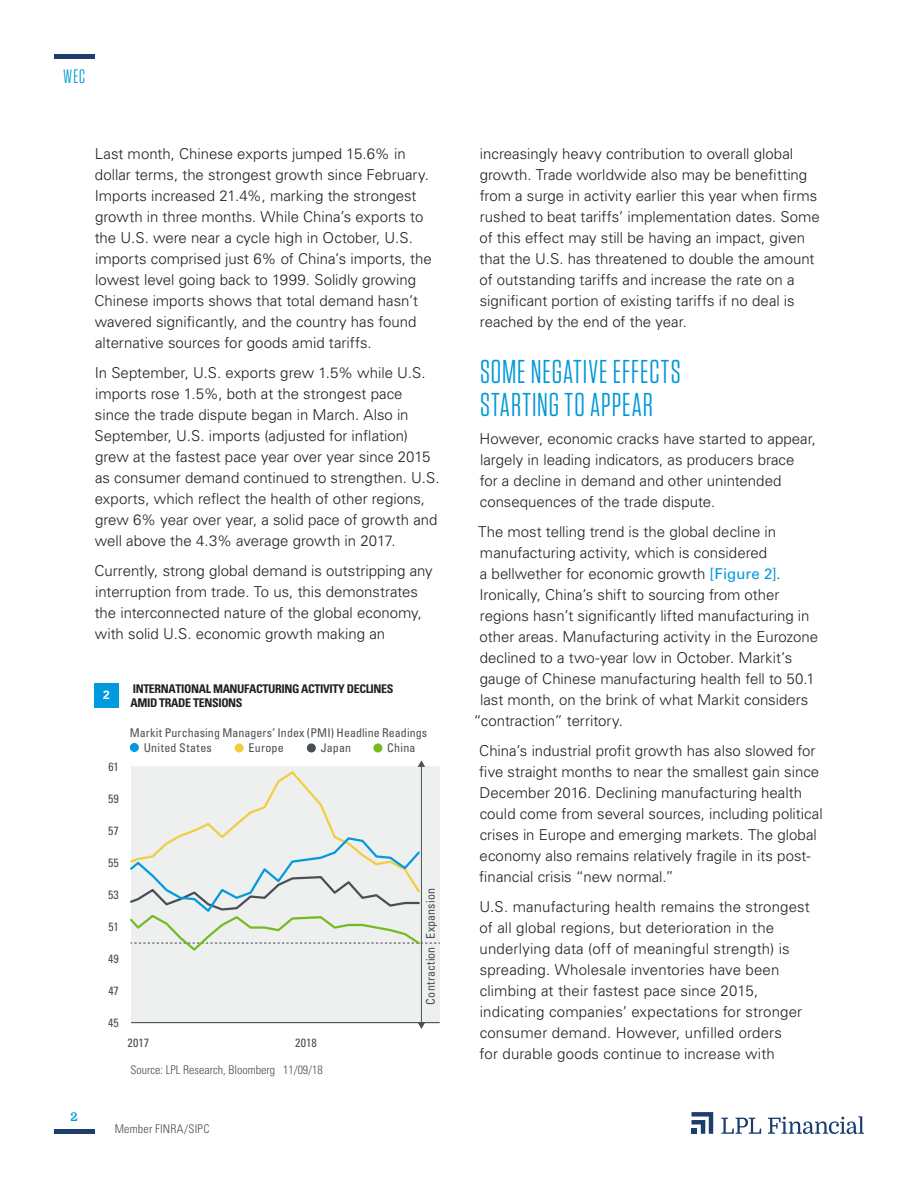
<style>
.page{position:relative;width:918px;height:1188px;background:#fff}
.page>*{position:absolute;margin:0;border:0;box-sizing:border-box;transform-origin:0 0}
.t1{font:33px/33px "Tungsten Narrow";letter-spacing:.03em;color:#0098d8}
.t2{font:19.5px "Tungsten Narrow";color:#0098d8}
.t3{font:300 15px/21px "Univers LT Std";color:#231f20}
.t4{font:condensed 12px "Univers LT Std";letter-spacing:.01em;color:#484f55}
.t5{font:700 condensed 12px/14.4px "Univers LT Std";letter-spacing:-.03em;color:#221f1f}
.t6{font:300 condensed 12px "Univers LT Std";color:#484f55}
.t7{font:condensed 12px "Univers LT Std";letter-spacing:.03em;color:#484f55}
.t8{font:700 12px "Domine";color:#0098d8}
.t9{font:700 12px "Univers LT Std";color:#fff}
.s1{font-weight:400;color:#009ade}
</style>
<div class="page">
<hr style="left:54px;top:1130px;width:40px;height:4px;background:#1b3e6f">
<hr style="left:54px;top:54px;width:40px;height:4px;background:#1b3e6f">
<svg style="left:692px;top:1112px;width:21px;height:22px"></svg>
<svg style="left:721px;top:1118px;width:40px;height:16px"></svg>
<svg style="left:768px;top:1116px;width:96px;height:18px"></svg>
<div style="left:131px;top:767px;width:309px;height:256px;background:#eeefef"></div>
<div style="left:130px;top:743px;width:9px;height:9px;background:#009ade;border-radius:50%"></div>
<div style="left:235px;top:743px;width:9px;height:9px;background:#f3cd3f;border-radius:50%"></div>
<div style="left:307px;top:743px;width:9px;height:9px;background:#484f55;border-radius:50%"></div>
<div style="left:373px;top:743px;width:9px;height:9px;background:#74bb23;border-radius:50%"></div>
<hr style="left:131px;top:1022px;width:309px;height:1px;background:#484f55">
<hr style="left:421px;top:766px;width:1px;height:258px;background:#4d5055">
<svg style="left:418px;top:1023px;width:7px;height:6px"></svg>
<svg style="left:130px;top:760px;width:310px;height:193px"></svg>
<div style="left:94px;top:683px;width:25px;height:25px;background:#009ade"></div>
<h2 class="t2" style="left:63px;top:67px;width:24px">WEC</h2>
<p class="t8" style="left:71px;top:1110px;width:9px">2</p>
<p class="t3" style="left:95px;top:144px;width:339px">Last month, Chinese exports jumped 15.6% in dollar terms, the strongest growth since February.<br>Imports increased 21.4%, marking the strongest growth in three months. While China’s exports to the U.S. were near a cycle high in October, U.S. imports comprised just 6% of China’s imports, the lowest level going back to 1999. Solidly growing Chinese imports shows that total demand hasn’t wavered significantly, and the country has found alternative sources for goods amid tariffs.</p>
<p class="t3" style="left:95px;top:363px;width:347px">In September, U.S. exports grew 1.5% while U.S. imports rose 1.5%, both at the strongest pace since the trade dispute began in March. Also in September, U.S. imports (adjusted for inflation) grew at the fastest pace year over year since 2015 as consumer demand continued to strengthen. U.S. exports, which reflect the health of other regions, grew 6% year over year, a solid pace of growth and well above the 4.3% average growth in 2017.</p>
<p class="t3" style="left:95px;top:561px;width:340px">Currently, strong global demand is outstripping any interruption from trade. To us, this demonstrates the interconnected nature of the global economy, with solid U.S. economic growth making an</p>
<p class="t9" style="left:103px;top:688px;width:8px">2</p>
<p class="t5" style="left:130px;top:681px;width:265px">INTERNATIONAL MANUFACTURING ACTIVITY DECLINES<br>AMID TRADE TENSIONS</p>
<p class="t4" style="left:130px;top:726px;width:299px">Markit Purchasing Managers’ Index (PMI) Headline Readings</p>
<p class="t4" style="left:109px;top:759px;width:12px">61</p>
<p class="t4" style="left:108px;top:791px;width:12px">59</p>
<p class="t4" style="left:108px;top:823px;width:12px">57</p>
<p class="t4" style="left:108px;top:855px;width:12px">55</p>
<p class="t4" style="left:108px;top:887px;width:12px">53</p>
<p class="t4" style="left:109px;top:919px;width:12px">51</p>
<p class="t4" style="left:108px;top:951px;width:12px">49</p>
<p class="t4" style="left:108px;top:983px;width:12px">47</p>
<p class="t4" style="left:108px;top:1015px;width:12px">45</p>
<p class="t7" style="left:144px;top:740px;width:70px">United States</p>
<p class="t4" style="left:248px;top:741px;width:37px">Europe</p>
<p class="t4" style="left:321px;top:741px;width:32px">Japan</p>
<p class="t4" style="left:387px;top:741px;width:30px">China</p>
<p class="t4" style="left:127px;top:1035px;width:23px">2017</p>
<p class="t4" style="left:295px;top:1035px;width:23px">2018</p>
<p class="t6" style="left:130px;top:1062px;width:194px">Source: LPL Research, Bloomberg 11/09/18</p>
<p class="t4" style="left:423px;top:939px;width:52px;rotate:-90deg">Expansion</p>
<p class="t4" style="left:423px;top:1005px;width:59px;rotate:-90deg">Contraction</p>
<p class="t6" style="left:115px;top:1122px;width:96px">Member FINRA/SIPC</p>
<p class="t3" style="left:479px;top:144px;width:342px">increasingly heavy contribution to overall global growth. Trade worldwide also may be benefitting from a surge in activity earlier this year when firms rushed to beat tariffs’ implementation dates. Some of this effect may still be having an impact, given that the U.S. has threatened to double the amount of outstanding tariffs and increase the rate on a significant portion of existing tariffs if no deal is reached by the end of the year.</p>
<h1 class="t1" style="left:480px;top:356px;width:202px">SOME NEGATIVE EFFECTS<br>STARTING TO APPEAR</h1>
<p class="t3" style="left:480px;top:428px;width:338px">However, economic cracks have started to appear, largely in leading indicators, as producers brace<br>for a decline in demand and other unintended consequences of the trade dispute.</p>
<p class="t3" style="left:478px;top:521px;width:300px">The most telling trend is the global decline in</p>
<p class="t3" style="left:480px;top:542px;width:289px">manufacturing activity, which is considered</p>
<p class="t3" style="left:480px;top:563px;width:302px">a bellwether for economic growth <span class="s1">[Figure 2]</span>.</p>
<p class="t3" style="left:479px;top:584px;width:301px">Ironically, China’s shift to sourcing from other</p>
<p class="t3" style="left:480px;top:605px;width:331px">regions hasn’t significantly lifted manufacturing in</p>
<p class="t3" style="left:480px;top:626px;width:340px">other areas. Manufacturing activity in the Eurozone</p>
<p class="t3" style="left:480px;top:647px;width:314px">declined to a two-year low in October. Markit’s</p>
<p class="t3" style="left:480px;top:668px;width:337px">gauge of Chinese manufacturing health fell to 50.1</p>
<p class="t3" style="left:480px;top:689px;width:330px">last month, on the brink of what Markit considers</p>
<p class="t3" style="left:473px;top:710px;width:151px">“contraction” territory.</p>
<p class="t3" style="left:479px;top:740px;width:345px">China’s industrial profit growth has also slowed for five straight months to near the smallest gain since December 2016. Declining manufacturing health could come from several sources, including political crises in Europe and emerging markets. The global economy also remains relatively fragile in its post&shy;financial crisis “new normal.”</p>
<p class="t3" style="left:479px;top:896px;width:332px">U.S. manufacturing health remains the strongest of all global regions, but deterioration in the underlying data (off of meaningful strength) is spreading. Wholesale inventories have been climbing at their fastest pace since 2015, indicating companies’ expectations for stronger consumer demand. However, unfilled orders<br>for durable goods continue to increase with</p>
</div>
